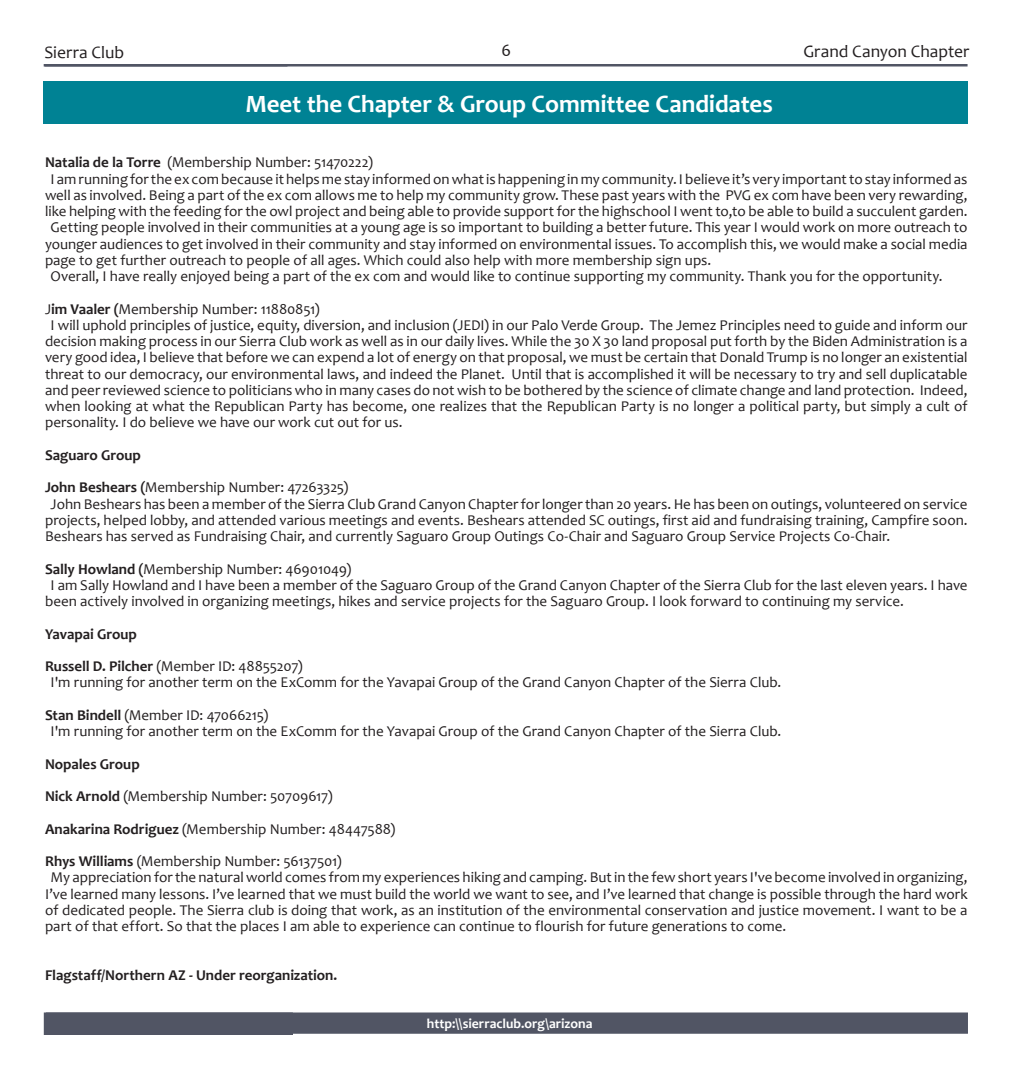
<style>
.page{position:relative;width:1013px;height:1080px;background:#fff}
.page>*{position:absolute;margin:0;border:0;box-sizing:border-box;transform-origin:0 0}
.t1{font:700 25px "Candara";letter-spacing:-.005em;color:#fff}
.t2{font:17.5px "Candara";color:#231f20}
.Default{font:15px/16.2px "Candara";color:#231f20;text-align:justify}
.Default-2{font:700 15px "Candara";letter-spacing:-.005em;color:#231f20}
.t3{font:700 13.75px "Candara";color:#fff}
.s1{font-weight:700}
</style>
<div class="page">
<hr style="left:45px;top:64px;width:922px;height:3px;background:#515564">
<div style="left:46px;top:1013px;width:921px;height:20px;background:#515564"></div>
<div style="left:46px;top:1012px;width:922px;height:22px;border:1px solid #515564"></div>
<hr style="left:44px;top:64px;width:243px;height:3px;background:#515564">
<div style="left:44px;top:1013px;width:249px;height:21px;background:#515564"></div>
<div style="left:44px;top:1012px;width:249px;height:23px;border:1px solid #515564"></div>
<div style="left:44px;top:82px;width:924px;height:42px;background:#008294"></div>
<p class="t2" style="left:501px;top:39px;width:11px">6</p>
<p class="t1" style="left:245px;top:88px;width:529px">Meet the Chapter &amp; Group Committee Candidates</p>
<p class="Default" style="left:45px;top:154px;width:329px"><span class="s1">Natalia de la Torre</span> (Membership Number: 51470222)</p>
<p class="Default" style="left:45px;top:170px;width:924px;text-align:center">I am running for the ex com because it helps me stay informed on what is happening in my community. I believe it’s very important to stay informed as well as involved. Being a part of the ex com allows me to help my community grow. These past years with the PVG ex com have been very rewarding, like helping with the feeding for the owl project and being able to provide support for the highschool I went to,to be able to build a succulent garden.</p>
<p class="Default" style="left:45px;top:219px;width:924px;text-indent:6px">Getting people involved in their communities at a young age is so important to building a better future. This year I would work on more outreach to younger audiences to get involved in their community and stay informed on environmental issues. To accomplish this, we would make a social media page to get further outreach to people of all ages. Which could also help with more membership sign ups.</p>
<p class="Default" style="left:51px;top:268px;width:893px">Overall, I have really enjoyed being a part of the ex com and would like to continue supporting my community. Thank you for the opportunity.</p>
<p class="Default" style="left:45px;top:300px;width:276px">J<span class="s1">im Vaaler (</span>Membership Number: 11880851)</p>
<p class="Default" style="left:45px;top:317px;width:924px;text-indent:6px">I will uphold principles of justice, equity, diversion, and inclusion (JEDI) in our Palo Verde Group. The Jemez Principles need to guide and inform our decision making process in our Sierra Club work as well as in our daily lives. While the 30 X 30 land proposal put forth by the Biden Administration is a very good idea, I believe that before we can expend a lot of energy on that proposal, we must be certain that Donald Trump is no longer an existential threat to our democracy, our environmental laws, and indeed the Planet. Until that is accomplished it will be necessary to try and sell duplicatable and peer reviewed science to politicians who in many cases do not wish to be bothered by the science of climate change and land protection. Indeed, when looking at what the Republican Party has become, one realizes that the Republican Party is no longer a political party, but simply a cult of personality. I do believe we have our work cut out for us.</p>
<p class="Default-2" style="left:45px;top:445px;width:97px">Saguaro Group</p>
<p class="Default" style="left:45px;top:479px;width:305px"><span class="s1">John Beshears (</span>Membership Number: 47263325)</p>
<p class="Default" style="left:45px;top:495px;width:924px;text-indent:6px">John Beshears has been a member of the Sierra Club Grand Canyon Chapter for longer than 20 years. He has been on outings, volunteered on service projects, helped lobby, and attended various meetings and events. Beshears attended SC outings, first aid and fundraising training, Campfire soon.<br>Beshears has served as Fundraising Chair, and currently Saguaro Group Outings Co-Chair and Saguaro Group Service Projects Co-Chair.</p>
<p class="Default" style="left:45px;top:560px;width:308px"><span class="s1">Sally Howland (</span>Membership Number: 46901049)</p>
<p class="Default" style="left:45px;top:577px;width:924px;text-indent:6px">I am Sally Howland and I have been a member of the Saguaro Group of the Grand Canyon Chapter of the Sierra Club for the last eleven years. I have been actively involved in organizing meetings, hikes and service projects for the Saguaro Group. I look forward to continuing my service.</p>
<p class="Default-2" style="left:45px;top:624px;width:93px">Yavapai Group</p>
<p class="Default" style="left:45px;top:658px;width:259px"><span class="s1">Russell D. Pilcher</span> (Member ID: 48855207)</p>
<p class="Default" style="left:51px;top:674px;width:732px">I'm running for another term on the ExComm for the Yavapai Group of the Grand Canyon Chapter of the Sierra Club.</p>
<p class="Default" style="left:45px;top:707px;width:225px"><span class="s1">Stan Bindell</span> (Member ID: 47066215)</p>
<p class="Default" style="left:51px;top:723px;width:732px">I'm running for another term on the ExComm for the Yavapai Group of the Grand Canyon Chapter of the Sierra Club.</p>
<p class="Default-2" style="left:45px;top:754px;width:96px">Nopales Group</p>
<p class="Default" style="left:45px;top:788px;width:289px"><span class="s1">Nick Arnold</span> (Membership Number: 50709617)</p>
<p class="Default" style="left:45px;top:820px;width:352px"><span class="s1">Anakarina Rodriguez</span> (Membership Number: 48447588)</p>
<p class="Default" style="left:45px;top:853px;width:298px"><span class="s1">Rhys Williams</span> (Membership Number: 56137501)</p>
<p class="Default" style="left:45px;top:869px;width:924px;text-indent:6px">My appreciation for the natural world comes from my experiences hiking and camping. But in the few short years I've become involved in organizing, I’ve learned many lessons. I’ve learned that we must build the world we want to see, and I’ve learned that change is possible through the hard work of dedicated people. The Sierra club is doing that work, as an institution of the environmental conservation and justice movement. I want to be a part of that effort. So that the places I am able to experience can continue to flourish for future generations to come.</p>
<p class="Default-2" style="left:45px;top:965px;width:294px">Flagstaff/Northern AZ - Under reorganization.</p>
<p class="t2" style="left:44px;top:41px;width:81px">Sierra Club</p>
<p class="t2" style="left:803px;top:41px;width:167px">Grand Canyon Chapter</p>
<p class="t3" style="left:427px;top:1015px;width:167px">http:\\sierraclub.org\arizona</p>
</div>
